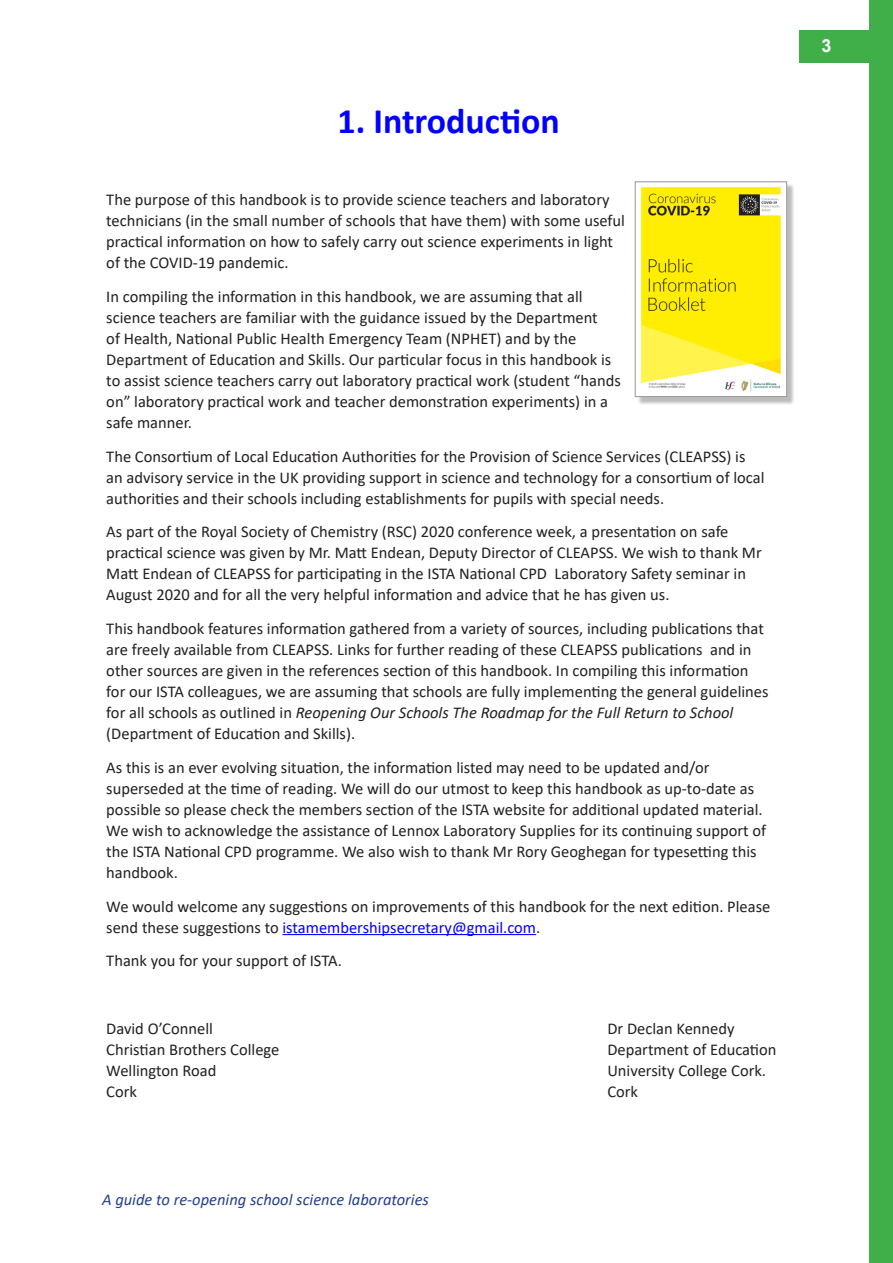
<style>
.page{position:relative;width:893px;height:1263px;background:#fff}
.page>*{position:absolute;margin:0;border:0;box-sizing:border-box;transform-origin:0 0}
.HEAD_title{font:700 36px "Calibri";color:#00f}
.t1{font:700 18px "Arial";color:#fff}
.Body_Text{font:16.5px/21px "Calibri";color:#231f20}
.t2{font:italic 16.5px "Calibri";color:#253f8e}
.s1{font-style:italic}
.s2{color:#00f}
</style>
<div class="page">
<div style="left:799px;top:30px;width:94px;height:33px;background:#40ae49"></div>
<div style="left:870px;top:0;width:23px;height:1263px;background:#40ae49"></div>
<hr style="left:283px;top:934px;width:253px;height:1px;background:#00f">
<div style="left:637px;top:183px;width:158px;height:222px;background:#231f20;opacity:.3"></div>
<img style="left:637px;top:183px;width:148px;height:212px">
<div style="left:635px;top:181px;width:152px;height:216px;border:1px solid #939598"></div>
<p class="HEAD_title" style="left:337px;top:96px;width:224px">1. Introduction</p>
<p class="Body_Text" style="left:106px;top:189px;width:520px">The purpose of this handbook is to provide science teachers and laboratory technicians (in the small number of schools that have them) with some useful practical information on how to safely carry out science experiments in light of the COVID-19 pandemic.</p>
<p class="Body_Text" style="left:106px;top:285px;width:516px">In compiling the information in this handbook, we are assuming that all science teachers are familiar with the guidance issued by the Department<br>of Health, National Public Health Emergency Team (NPHET) and by the Department of Education and Skills. Our particular focus in this handbook is to assist science teachers carry out laboratory practical work (student “hands on” laboratory practical work and teacher demonstration experiments) in a safe manner.</p>
<p class="Body_Text" style="left:106px;top:445px;width:660px">The Consortium of Local Education Authorities for the Provision of Science Services (CLEAPSS) is an advisory service in the UK providing support in science and technology for a consortium of local authorities and their schools including establishments for pupils with special needs.</p>
<p class="Body_Text" style="left:106px;top:521px;width:657px">As part of the Royal Society of Chemistry (RSC) 2020 conference week, a presentation on safe practical science was given by Mr. Matt Endean, Deputy Director of CLEAPSS. We wish to thank Mr Matt Endean of CLEAPSS for participating in the ISTA National CPD Laboratory Safety seminar in August 2020 and for all the very helpful information and advice that he has given us.</p>
<p class="Body_Text" style="left:106px;top:618px;width:664px">This handbook features information gathered from a variety of sources, including publications that are freely available from CLEAPSS. Links for further reading of these CLEAPSS publications and in other sources are given in the references section of this handbook. In compiling this information for our ISTA colleagues, we are assuming that schools are fully implementing the general guidelines for all schools as outlined in <span class="s1">Reopening Our Schools The Roadmap for the Full Return to School </span>(Department of Education and Skills).</p>
<p class="Body_Text" style="left:106px;top:756px;width:661px">As this is an ever evolving situation, the information listed may need to be updated and/or superseded at the time of reading. We will do our utmost to keep this handbook as up-to-date as possible so please check the members section of the ISTA website for additional updated material.<br>We wish to acknowledge the assistance of Lennox Laboratory Supplies for its continuing support of the ISTA National CPD programme. We also wish to thank Mr Rory Geoghegan for typesetting this handbook.</p>
<p class="Body_Text" style="left:106px;top:895px;width:665px">We would welcome any suggestions on improvements of this handbook for the next edition. Please send these suggestions to <span class="s2">istamembershipsecretary@gmail.com</span>.</p>
<p class="Body_Text" style="left:106px;top:950px;width:237px">Thank you for your support of ISTA.</p>
<p class="Body_Text" style="left:106px;top:1017px;width:108px">David O’Connell</p>
<p class="Body_Text" style="left:607px;top:1017px;width:129px">Dr Declan Kennedy</p>
<p class="Body_Text" style="left:106px;top:1038px;width:175px">Christian Brothers College</p>
<p class="Body_Text" style="left:607px;top:1038px;width:171px">Department of Education</p>
<p class="Body_Text" style="left:106px;top:1059px;width:112px">Wellington Road</p>
<p class="Body_Text" style="left:607px;top:1059px;width:160px">University College Cork.</p>
<p class="Body_Text" style="left:106px;top:1080px;width:32px">Cork</p>
<p class="Body_Text" style="left:607px;top:1080px;width:32px">Cork</p>
<p class="t2" style="left:102px;top:1188px;width:328px">A guide to re-opening school science laboratories</p>
<p class="t1" style="left:822px;top:33px;width:12px">3</p>
</div>
